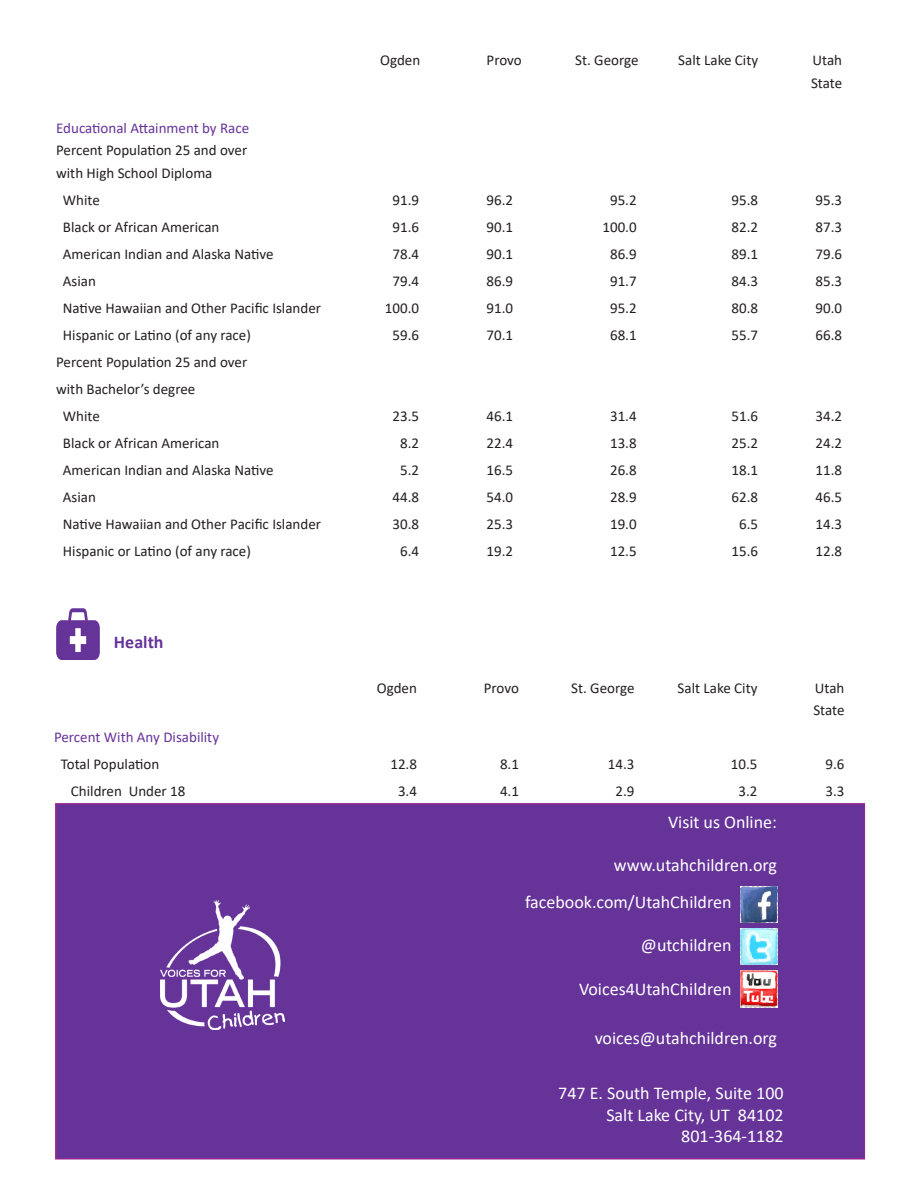
<style>
.page{position:relative;width:918px;height:1188px;background:#fff}
.page>*{position:absolute;margin:0;border:0;box-sizing:border-box;transform-origin:0 0}
.t1{font:18px "Calibri";color:#fff}
.t2{font:700 18px "Calibri";color:#639}
.t3{font:15px/22.5px "Calibri";color:#231f20}
.t4{font:15px "Calibri";color:#639}
</style>
<div class="page">
<div style="left:55px;top:803px;width:810px;height:357px;background:#639;border:2px solid #92278f"></div>
<img style="left:741px;top:886px;width:36px;height:37px">
<img style="left:741px;top:929px;width:36px;height:36px">
<img style="left:741px;top:971px;width:36px;height:36px">
<img style="left:161px;top:901px;width:124px;height:128px">
<svg style="left:56px;top:608px;width:44px;height:52px"></svg>
<p class="t3" style="left:380px;top:49px;width:42px">Ogden</p>
<p class="t3" style="left:487px;top:49px;width:37px">Provo</p>
<p class="t3" style="left:575px;top:49px;width:65px">St. George</p>
<p class="t3" style="left:678px;top:49px;width:81px">Salt Lake City</p>
<p class="t3" style="left:811px;top:49px;width:33px">Utah<br>State</p>
<p class="t4" style="left:56px;top:117px;width:195px">Educational Attainment by Race</p>
<p class="t3" style="left:56px;top:139px;width:193px">Percent Population 25 and over</p>
<p class="t3" style="left:56px;top:161px;width:158px">with High School Diploma</p>
<p class="t3" style="left:63px;top:188px;width:39px">White</p>
<p class="t3" style="left:393px;top:188px;width:28px">91.9</p>
<p class="t3" style="left:487px;top:188px;width:28px">96.2</p>
<p class="t3" style="left:610px;top:188px;width:28px">95.2</p>
<p class="t3" style="left:732px;top:188px;width:28px">95.8</p>
<p class="t3" style="left:816px;top:188px;width:28px">95.3</p>
<p class="t3" style="left:63px;top:215px;width:158px">Black or African American</p>
<p class="t3" style="left:393px;top:215px;width:28px">91.6</p>
<p class="t3" style="left:487px;top:215px;width:28px">90.1</p>
<p class="t3" style="left:602px;top:215px;width:36px">100.0</p>
<p class="t3" style="left:732px;top:215px;width:28px">82.2</p>
<p class="t3" style="left:816px;top:215px;width:28px">87.3</p>
<p class="t3" style="left:63px;top:242px;width:212px">American Indian and Alaska Native</p>
<p class="t3" style="left:393px;top:242px;width:28px">78.4</p>
<p class="t3" style="left:487px;top:242px;width:28px">90.1</p>
<p class="t3" style="left:610px;top:242px;width:28px">86.9</p>
<p class="t3" style="left:732px;top:242px;width:28px">89.1</p>
<p class="t3" style="left:816px;top:242px;width:28px">79.6</p>
<p class="t3" style="left:63px;top:269px;width:35px">Asian</p>
<p class="t3" style="left:393px;top:269px;width:28px">79.4</p>
<p class="t3" style="left:487px;top:269px;width:28px">86.9</p>
<p class="t3" style="left:610px;top:269px;width:28px">91.7</p>
<p class="t3" style="left:732px;top:269px;width:28px">84.3</p>
<p class="t3" style="left:816px;top:269px;width:28px">85.3</p>
<p class="t3" style="left:63px;top:296px;width:260px">Native Hawaiian and Other Pacific Islander</p>
<p class="t3" style="left:385px;top:296px;width:36px">100.0</p>
<p class="t3" style="left:487px;top:296px;width:28px">91.0</p>
<p class="t3" style="left:610px;top:296px;width:28px">95.2</p>
<p class="t3" style="left:732px;top:296px;width:28px">80.8</p>
<p class="t3" style="left:816px;top:296px;width:28px">90.0</p>
<p class="t3" style="left:63px;top:323px;width:190px">Hispanic or Latino (of any race)</p>
<p class="t3" style="left:393px;top:323px;width:28px">59.6</p>
<p class="t3" style="left:487px;top:323px;width:28px">70.1</p>
<p class="t3" style="left:610px;top:323px;width:28px">68.1</p>
<p class="t3" style="left:732px;top:323px;width:28px">55.7</p>
<p class="t3" style="left:816px;top:323px;width:28px">66.8</p>
<p class="t3" style="left:56px;top:350px;width:193px">Percent Population 25 and over</p>
<p class="t3" style="left:56px;top:377px;width:141px">with Bachelor’s degree</p>
<p class="t3" style="left:63px;top:404px;width:39px">White</p>
<p class="t3" style="left:393px;top:404px;width:28px">23.5</p>
<p class="t3" style="left:487px;top:404px;width:28px">46.1</p>
<p class="t3" style="left:610px;top:404px;width:28px">31.4</p>
<p class="t3" style="left:732px;top:404px;width:28px">51.6</p>
<p class="t3" style="left:816px;top:404px;width:28px">34.2</p>
<p class="t3" style="left:63px;top:431px;width:158px">Black or African American</p>
<p class="t3" style="left:400px;top:431px;width:20px">8.2</p>
<p class="t3" style="left:487px;top:431px;width:28px">22.4</p>
<p class="t3" style="left:610px;top:431px;width:28px">13.8</p>
<p class="t3" style="left:732px;top:431px;width:28px">25.2</p>
<p class="t3" style="left:816px;top:431px;width:28px">24.2</p>
<p class="t3" style="left:63px;top:458px;width:212px">American Indian and Alaska Native</p>
<p class="t3" style="left:400px;top:458px;width:20px">5.2</p>
<p class="t3" style="left:487px;top:458px;width:28px">16.5</p>
<p class="t3" style="left:610px;top:458px;width:28px">26.8</p>
<p class="t3" style="left:732px;top:458px;width:28px">18.1</p>
<p class="t3" style="left:816px;top:458px;width:28px">11.8</p>
<p class="t3" style="left:63px;top:485px;width:35px">Asian</p>
<p class="t3" style="left:393px;top:485px;width:28px">44.8</p>
<p class="t3" style="left:487px;top:485px;width:28px">54.0</p>
<p class="t3" style="left:610px;top:485px;width:28px">28.9</p>
<p class="t3" style="left:732px;top:485px;width:28px">62.8</p>
<p class="t3" style="left:816px;top:485px;width:28px">46.5</p>
<p class="t3" style="left:63px;top:512px;width:260px">Native Hawaiian and Other Pacific Islander</p>
<p class="t3" style="left:393px;top:512px;width:28px">30.8</p>
<p class="t3" style="left:487px;top:512px;width:28px">25.3</p>
<p class="t3" style="left:610px;top:512px;width:28px">19.0</p>
<p class="t3" style="left:739px;top:512px;width:20px">6.5</p>
<p class="t3" style="left:816px;top:512px;width:28px">14.3</p>
<p class="t3" style="left:63px;top:539px;width:190px">Hispanic or Latino (of any race)</p>
<p class="t3" style="left:400px;top:539px;width:20px">6.4</p>
<p class="t3" style="left:487px;top:539px;width:28px">19.2</p>
<p class="t3" style="left:610px;top:539px;width:28px">12.5</p>
<p class="t3" style="left:732px;top:539px;width:28px">15.6</p>
<p class="t3" style="left:816px;top:539px;width:28px">12.8</p>
<p class="t2" style="left:114px;top:629px;width:51px">Health</p>
<p class="t3" style="left:377px;top:676px;width:42px">Ogden</p>
<p class="t3" style="left:484px;top:676px;width:37px">Provo</p>
<p class="t3" style="left:571px;top:676px;width:65px">St. George</p>
<p class="t3" style="left:678px;top:676px;width:81px">Salt Lake City</p>
<p class="t3" style="left:813px;top:676px;width:33px">Utah<br>State</p>
<p class="t4" style="left:54px;top:727px;width:167px">Percent With Any Disability</p>
<p class="t3" style="left:61px;top:753px;width:100px">Total Population</p>
<p class="t3" style="left:390px;top:753px;width:28px">12.8</p>
<p class="t3" style="left:500px;top:753px;width:20px">8.1</p>
<p class="t3" style="left:608px;top:753px;width:28px">14.3</p>
<p class="t3" style="left:731px;top:753px;width:28px">10.5</p>
<p class="t3" style="left:826px;top:753px;width:20px">9.6</p>
<p class="t3" style="left:71px;top:780px;width:116px">Children Under 18</p>
<p class="t3" style="left:398px;top:780px;width:20px">3.4</p>
<p class="t3" style="left:500px;top:780px;width:20px">4.1</p>
<p class="t3" style="left:616px;top:780px;width:20px">2.9</p>
<p class="t3" style="left:739px;top:780px;width:20px">3.2</p>
<p class="t3" style="left:826px;top:780px;width:20px">3.3</p>
<p class="t1" style="left:668px;top:809px;width:110px">Visit us Online:</p>
<p class="t1" style="left:614px;top:852px;width:165px">www.utahchildren.org</p>
<p class="t1" style="left:525px;top:890px;width:208px">facebook.com/UtahChildren</p>
<p class="t1" style="left:641px;top:933px;width:92px">@utchildren</p>
<p class="t1" style="left:579px;top:976px;width:154px">Voices4UtahChildren</p>
<p class="t1" style="left:595px;top:1025px;width:184px">voices@utahchildren.org</p>
<p class="t1" style="left:558px;top:1081px;width:227px">747 E. South Temple, Suite 100</p>
<p class="t1" style="left:606px;top:1102px;width:179px">Salt Lake City, UT 84102</p>
<p class="t1" style="left:681px;top:1124px;width:104px">801-364-1182</p>
</div>
